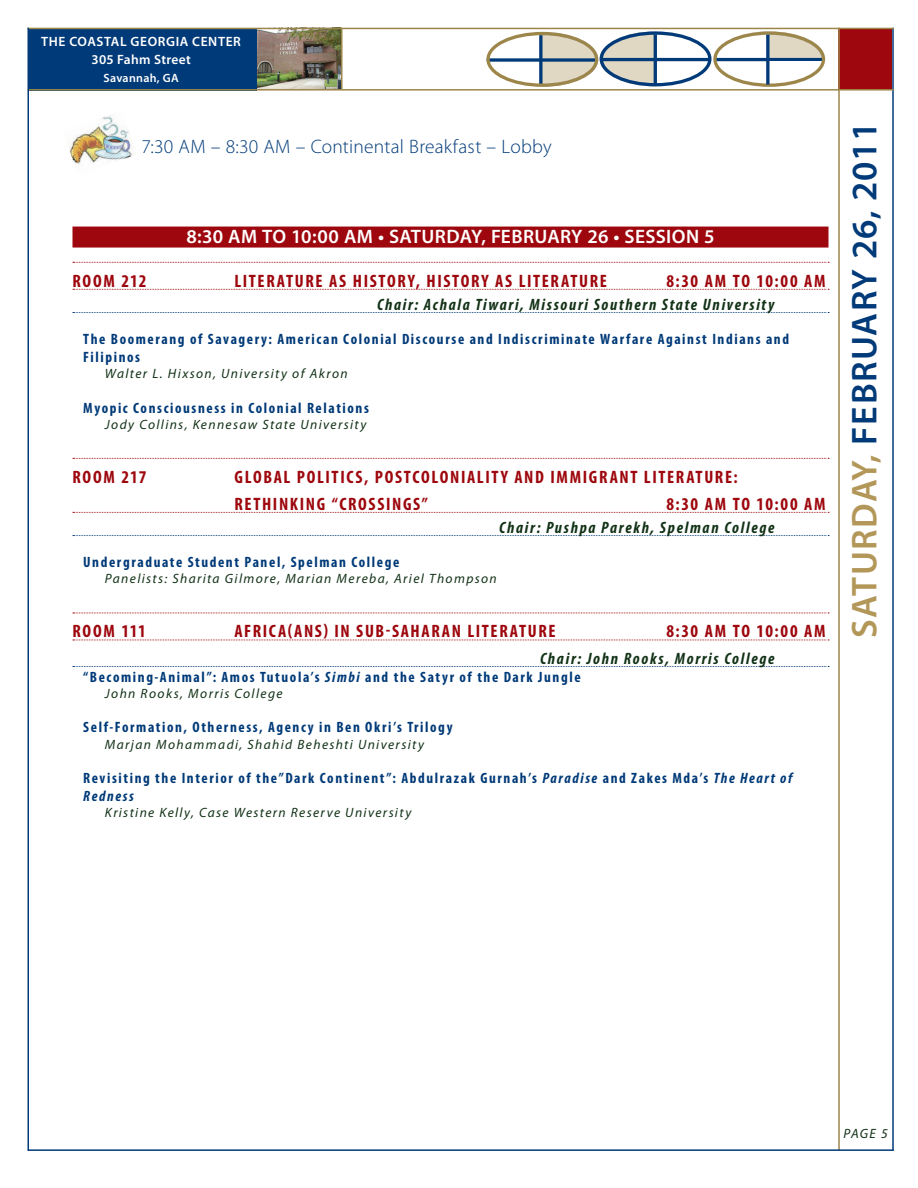
<style>
.page{position:relative;width:918px;height:1188px;background:#fff}
.page>*{position:absolute;margin:0;border:0;box-sizing:border-box;transform-origin:0 0}
.t1{font:600 36px "Myriad Pro";letter-spacing:.025em;color:#013a78}
.t2{font:600 19.5px "Myriad Pro";letter-spacing:.02em;color:#fff}
.t3{font:300 19.5px "Myriad Pro";letter-spacing:.01em;color:#013a78}
.t4{font:700 condensed 18px/27px "Myriad Pro";letter-spacing:.1em;color:#9d070d}
.t5{font:700 condensed 18px "Myriad Pro";letter-spacing:.155em;color:#9d070d}
.t6{font:700 condensed 18px "Myriad Pro";letter-spacing:.125em;color:#9d070d}
.t7{font:italic 700 condensed 16.5px "Myriad Pro";letter-spacing:.105em;color:#123217}
.t8{font:700 condensed 15px/18px "Myriad Pro";letter-spacing:.105em;color:#013a78}
.t9{font:italic 13.5px "Myriad Pro";letter-spacing:.1em;color:#123217}
.t10{font:600 13.5px/18px "Myriad Pro";letter-spacing:.035em;color:#fff;text-align:center}
.t11{font:600 12px "Myriad Pro";letter-spacing:.025em;color:#fff}
.s1{font-style:italic}
.s2{color:#b39759}
</style>
<div class="page">
<img style="left:68px;top:116px;width:66px;height:48px">
<img style="left:257px;top:29px;width:84px;height:60px">
<div style="left:29px;top:29px;width:228px;height:62px;background:#013a78"></div>
<div style="left:839px;top:28px;width:53px;height:61px;background:#9d070d"></div>
<svg style="left:601px;top:33px;width:109px;height:52px;background:#cbc8bc"></svg>
<div style="left:488px;top:34px;width:109px;height:51px;background:#e1d8c4;border-radius:50%"></div>
<div style="left:485px;top:32px;width:56px;height:67px;background:#fff"></div>
<svg style="left:490px;top:58px;width:104px;height:4px"></svg>
<svg style="left:539px;top:36px;width:4px;height:47px"></svg>
<div style="left:486px;top:32px;width:112px;height:55px;border:3px solid #9c864a;border-radius:50%"></div>
<hr style="left:654px;top:35px;width:3px;height:50px;background:#013a78">
<div style="left:714px;top:33px;width:109px;height:51px;background:#e1d8c4;border-radius:50%"></div>
<div style="left:713px;top:32px;width:55px;height:66px;background:#fff"></div>
<hr style="left:714px;top:58px;width:111px;height:3px;background:#013a78">
<div style="left:657px;top:31px;width:56px;height:67px;background:#fff"></div>
<hr style="left:602px;top:58px;width:109px;height:3px;background:#013a78">
<div style="left:600px;top:31px;width:112px;height:55px;border:3px solid #013a78;border-radius:50%"></div>
<div style="left:767px;top:61px;width:60px;height:26px;background:#fff"></div>
<div style="left:713px;top:31px;width:112px;height:56px;border:3px solid #9c864a;border-radius:50%"></div>
<svg style="left:766px;top:35px;width:4px;height:50px"></svg>
<hr style="left:892px;top:28px;width:2px;height:1123px;background:#013a78">
<hr style="left:838px;top:28px;width:2px;height:1123px;background:#9c864a">
<hr style="left:28px;top:1149px;width:866px;height:2px;background:#013a78">
<hr style="left:28px;top:89px;width:866px;height:2px;background:#9c864a">
<hr style="left:28px;top:28px;width:866px;height:1px;background:#9c864a">
<hr style="left:28px;top:28px;width:1px;height:1123px;background:#013a78">
<hr style="left:341px;top:28px;width:2px;height:62px;background:#9c864a">
<div style="left:73px;top:227px;width:756px;height:21px;background:#9d070d"></div>
<svg style="left:73px;top:262px;width:756px;height:1px"></svg>
<svg style="left:73px;top:289px;width:756px;height:1px"></svg>
<svg style="left:73px;top:312px;width:756px;height:1px"></svg>
<svg style="left:73px;top:458px;width:756px;height:1px"></svg>
<svg style="left:73px;top:512px;width:756px;height:1px"></svg>
<svg style="left:73px;top:535px;width:756px;height:1px"></svg>
<svg style="left:73px;top:613px;width:756px;height:1px"></svg>
<svg style="left:73px;top:640px;width:756px;height:1px"></svg>
<svg style="left:73px;top:666px;width:756px;height:1px"></svg>
<p class="t10" style="left:41px;top:32px;width:201px">THE COASTAL GEORGIA CENTER<br>305 FAHM STREET</p>
<p class="t11" style="left:103px;top:70px;width:76px">SAVANNAH, GA</p>
<h2 class="t3" style="left:142px;top:135px;width:412px">7:30 AM – 8:30 AM – Continental Breakfast – Lobby</h2>
<h2 class="t2" style="left:186px;top:224px;width:226px">8:30 AM TO 10:00 AM • SATURDAY</h2>
<h2 class="t2" style="left:481px;top:224px;width:235px">, FEBRUARY 26 • SESSION 5</h2>
<p class="t4" style="left:73px;top:267px;width:76px">Room 212</p>
<p class="t5" style="left:235px;top:269px;width:374px">Literature as History, History as Literature</p>
<p class="t4" style="left:666px;top:267px;width:150px">8:30 aM to 10:00 AM</p>
<p class="t7" style="left:377px;top:294px;width:399px">Chair: Achala Tiwari, Missouri Southern State University</p>
<p class="t8" style="left:83px;top:330px;width:707px">The Boomerang of Savagery: American Colonial Discourse and Indiscriminate Warfare Against Indians and<br>Filipinos</p>
<p class="t9" style="left:105px;top:366px;width:244px">Walter L. Hixson, University of Akron</p>
<p class="t8" style="left:83px;top:398px;width:287px">Myopic Consciousness in Colonial Relations</p>
<p class="t9" style="left:105px;top:416px;width:263px">Jody Collins, Kennesaw State University</p>
<p class="t4" style="left:73px;top:463px;width:103px">Room 217 Gl</p>
<p class="t4" style="left:234px;top:463px;width:505px;text-indent:19px">obal Politics, Postcolonialit y and Immigrant Literature:<br>Rethinking “Crossings”</p>
<p class="t4" style="left:666px;top:490px;width:150px">8:30 aM to 10:00 AM</p>
<p class="t7" style="left:499px;top:517px;width:277px">Chair: Pushpa Parekh, Spelman College</p>
<p class="t8" style="left:83px;top:553px;width:318px">Undergraduate Student Panel, Spelman College</p>
<p class="t9" style="left:105px;top:571px;width:393px">Panelists: Sharita Gilmore, Marian Mereba, Ariel Thompson</p>
<p class="t4" style="left:73px;top:618px;width:108px">Room 111 A</p>
<p class="t6" style="left:244px;top:620px;width:313px">frica(ans) in Su b-Saharan Literature</p>
<p class="t4" style="left:666px;top:618px;width:150px">8:30 aM to 10:00 AM</p>
<p class="t7" style="left:540px;top:648px;width:236px">Chair: John Rooks, Morris College</p>
<p class="t8" style="left:83px;top:668px;width:499px">“Becoming-Animal”: Amos Tutuola’s <span class="s1">Simbi</span> and the Satyr of the Dark Jungle</p>
<p class="t9" style="left:105px;top:685px;width:179px">John Rooks, Morris College</p>
<p class="t8" style="left:83px;top:718px;width:371px">Self-Formation, Otherness, Agency in Ben Okri’s Trilogy</p>
<p class="t9" style="left:105px;top:736px;width:321px">Marjan Mohammadi, Shahid Beheshti University</p>
<p class="t8" style="left:83px;top:768px;width:711px">Revisiting the Interior of the”Dark Continent”: Abdulrazak Gurnah’s <span class="s1">Paradise</span> and Zakes Mda’s <span class="s1">The Heart of<br>Redness</span></p>
<p class="t9" style="left:105px;top:804px;width:308px">Kristine Kelly, Case Western Reserve University</p>
<h1 class="t1" style="left:842px;top:638px;width:518px;rotate:-90deg"><span class="s2">SATURDAY,</span> FEBRUARY 26, 2011</h1>
<p class="t9" style="left:843px;top:1125px;width:46px">PAGE 5</p>
</div>
